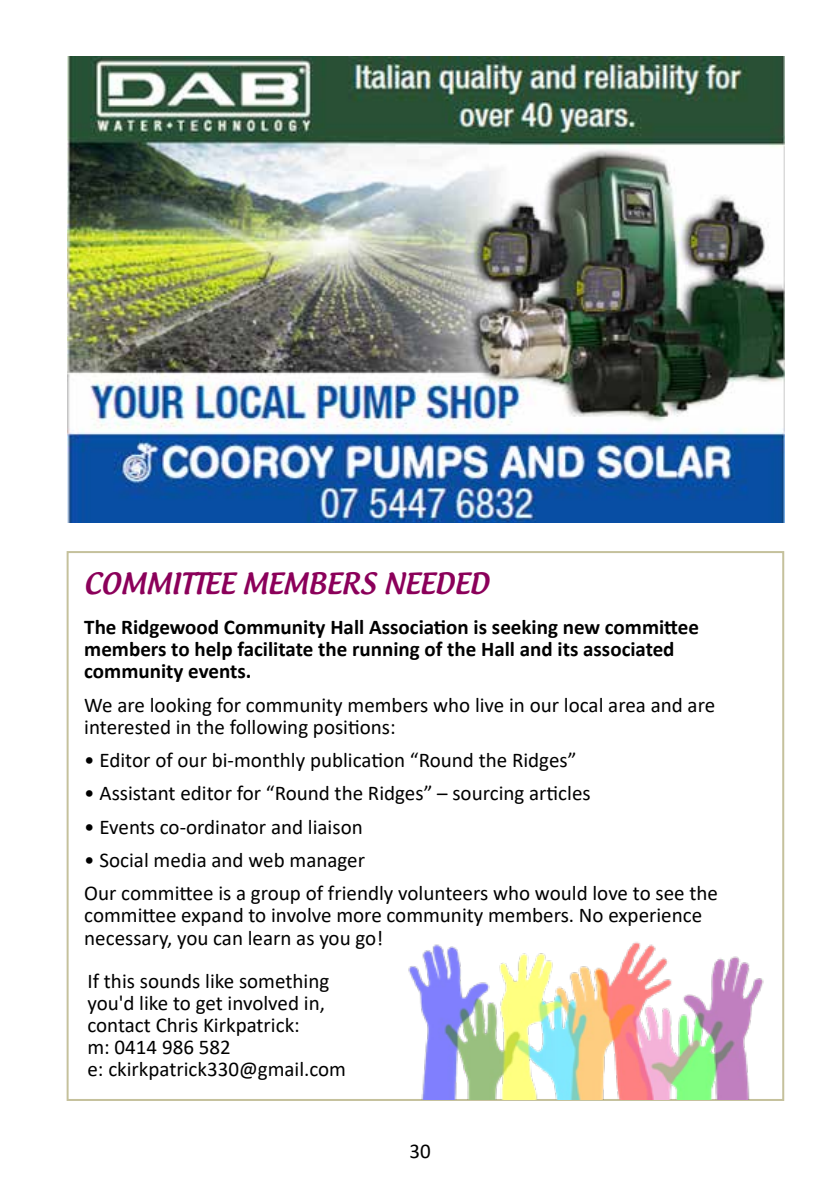
<style>
.page{position:relative;width:840px;height:1191px;background:#fff}
.page>*{position:absolute;margin:0;border:0;box-sizing:border-box;transform-origin:0 0}
.t1{font:500 28px "Androgyne";color:#8b005a}
.t2{font:21px/22px "Calibri";color:#000}
.t3{font:700 21px/22px "Calibri";color:#000}
</style>
<div class="page">
<img style="left:68px;top:57px;width:715px;height:466px">
<img style="left:408px;top:916px;width:375px;height:183px">
<h1 class="t1" style="left:84px;top:566px;width:406px">COMMITTEE MEMBERS NEEDED</h1>
<p class="t3" style="left:84px;top:616px;width:616px">The Ridgewood Community Hall Association is seeking new committee members to help facilitate the running of the Hall and its associated community events.</p>
<p class="t2" style="left:84px;top:693px;width:632px">We are looking for community members who live in our local area and are interested in the following positions:</p>
<p class="t2" style="left:84px;top:748px;width:493px">• Editor of our bi-monthly publication “Round the Ridges”</p>
<p class="t2" style="left:84px;top:782px;width:507px">• Assistant editor for “Round the Ridges” – sourcing articles</p>
<p class="t2" style="left:84px;top:815px;width:280px">• Events co-ordinator and liaison</p>
<p class="t2" style="left:84px;top:843px;width:634px;line-height:33.4px">• Social media and web manager<br>Our committee is a group of friendly volunteers who would love to see the</p>
<p class="t2" style="left:84px;top:904px;width:619px">committee expand to involve more community members. No experience necessary, you can learn as you go!</p>
<p class="t2" style="left:87px;top:969px;width:260px">If this sounds like something you'd like to get involved in, contact Chris Kirkpatrick:<br>m: 0414 986 582<br>e: ckirkpatrick330@gmail.com</p>
<p class="t2" style="left:409px;top:1139px;width:23px">30</p>
</div>
